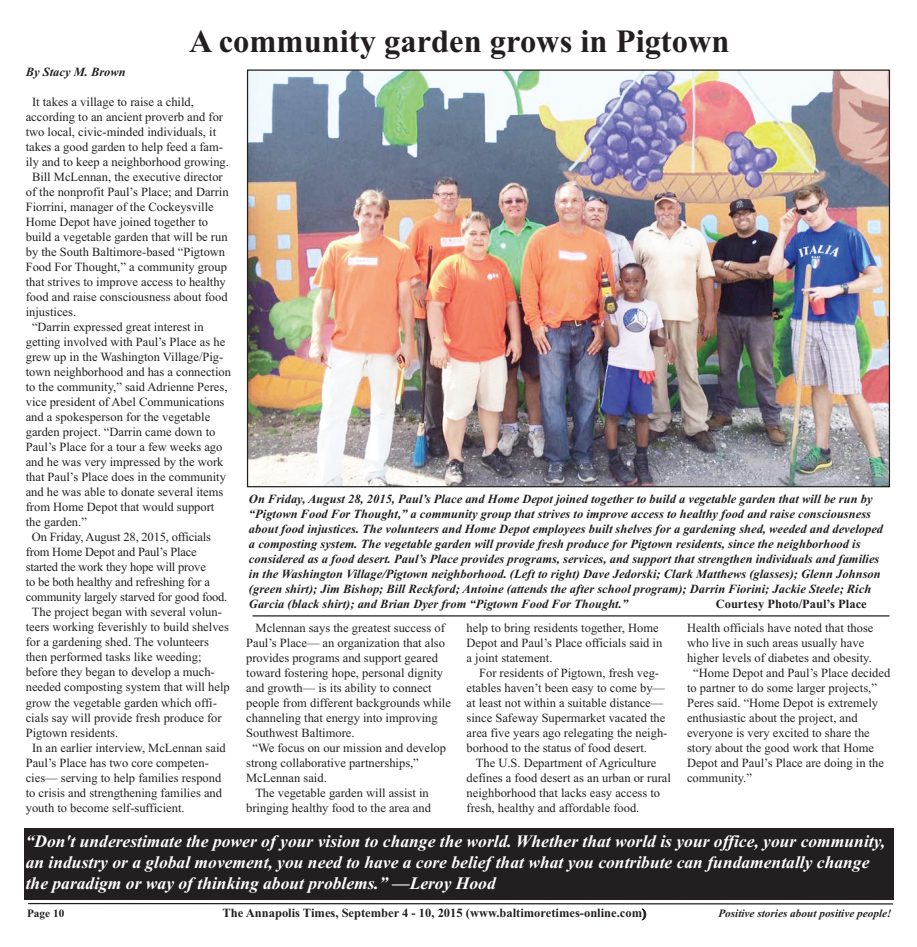
<style>
.page{position:relative;width:917px;height:947px;background:#fff}
.page>*{position:absolute;margin:0;border:0;box-sizing:border-box;transform-origin:0 0}
.t1{font:32.5px "Times New Roman PS Bold MT OTF";color:#231f20}
.t2{font:italic 700 17.5px/21px "Times New Roman";color:#fff}
.t3{font:12.5px "Times New Roman";color:#231f20}
.t4{font:italic 700 12.5px/15px "Times New Roman";color:#231f20}
.t5{font:700 12.5px "Times New Roman";color:#231f20}
.t6{font:12.5px "Times New Roman PS Bold MT OTF";color:#231f20}
.t7{font:italic 700 11.25px "Times New Roman";color:#231f20}
.t8{font:11.25px "Times New Roman PS Bold MT OTF";color:#231f20}
.s1{font-family:"Times New Roman PS Bold MT OTF";font-weight:400}
</style>
<div class="page">
<hr style="left:28px;top:903px;width:864px;height:1px;background:#231f20">
<img style="left:249px;top:71px;width:638px;height:414px">
<hr style="left:252px;top:615px;width:637px;height:1px;background:#231f20">
<div style="left:24px;top:828px;width:869px;height:71px;background:#231f20"></div>
<p class="t1" style="left:189px;top:30px;width:542px">A community garden grows in Pigtown</p>
<p class="t4" style="left:26px;top:66px;width:102px">By Stacy M. Brown</p>
<p class="t3" style="left:32px;top:98px;width:163px">It takes a village to raise a child,</p>
<p class="t3" style="left:26px;top:113px;width:199px">according to an ancient proverb and for</p>
<p class="t3" style="left:26px;top:128px;width:192px">two local, civic-minded individuals, it</p>
<p class="t3" style="left:26px;top:143px;width:199px">takes a good garden to help feed a fam-</p>
<p class="t3" style="left:26px;top:158px;width:205px">ily and to keep a neighborhood growing.</p>
<p class="t3" style="left:32px;top:173px;width:192px">Bill McLennan, the executive director</p>
<p class="t3" style="left:26px;top:188px;width:204px">of the nonprofit Paul’s Place; and Darrin</p>
<p class="t3" style="left:26px;top:203px;width:189px">Fiorrini, manager of the Cockeysville</p>
<p class="t3" style="left:26px;top:218px;width:184px">Home Depot have joined together to</p>
<p class="t3" style="left:26px;top:233px;width:203px">build a vegetable garden that will be run</p>
<p class="t3" style="left:26px;top:248px;width:201px">by the South Baltimore-based “Pigtown</p>
<p class="t3" style="left:26px;top:263px;width:203px">Food For Thought,” a community group</p>
<p class="t3" style="left:26px;top:278px;width:201px">that strives to improve access to healthy</p>
<p class="t3" style="left:26px;top:293px;width:203px">food and raise consciousness about food</p>
<p class="t3" style="left:26px;top:308px;width:52px">injustices.</p>
<p class="t3" style="left:32px;top:323px;width:173px">“Darrin expressed great interest in</p>
<p class="t3" style="left:26px;top:338px;width:201px">getting involved with Paul’s Place as he</p>
<p class="t3" style="left:26px;top:353px;width:199px">grew up in the Washington Village/Pig-</p>
<p class="t3" style="left:26px;top:368px;width:207px">town neighborhood and has a connection</p>
<p class="t3" style="left:26px;top:383px;width:203px">to the community,” said Adrienne Peres,</p>
<p class="t3" style="left:26px;top:398px;width:200px">vice president of Abel Communications</p>
<p class="t3" style="left:26px;top:413px;width:186px">and a spokesperson for the vegetable</p>
<p class="t3" style="left:26px;top:428px;width:191px">garden project. “Darrin came down to</p>
<p class="t3" style="left:26px;top:443px;width:198px">Paul’s Place for a tour a few weeks ago</p>
<p class="t3" style="left:26px;top:458px;width:199px">and he was very impressed by the work</p>
<p class="t3" style="left:26px;top:473px;width:201px">that Paul’s Place does in the community</p>
<p class="t3" style="left:26px;top:488px;width:199px">and he was able to donate several items</p>
<p class="t3" style="left:26px;top:503px;width:190px">from Home Depot that would support</p>
<p class="t3" style="left:26px;top:518px;width:63px">the garden.”</p>
<p class="t3" style="left:32px;top:533px;width:181px">On Friday, August 28, 2015, officials</p>
<p class="t3" style="left:26px;top:548px;width:172px">from Home Depot and Paul’s Place</p>
<p class="t3" style="left:26px;top:563px;width:182px">started the work they hope will prove</p>
<p class="t3" style="left:26px;top:578px;width:186px">to be both healthy and refreshing for a</p>
<p class="t3" style="left:26px;top:593px;width:203px">community largely starved for good food.</p>
<p class="t3" style="left:32px;top:608px;width:191px">The project began with several volun-</p>
<p class="t3" style="left:26px;top:623px;width:205px">teers working feverishly to build shelves</p>
<p class="t3" style="left:26px;top:638px;width:185px">for a gardening shed. The volunteers</p>
<p class="t3" style="left:26px;top:653px;width:177px">then performed tasks like weeding;</p>
<p class="t3" style="left:26px;top:668px;width:190px">before they began to develop a much-</p>
<p class="t3" style="left:26px;top:683px;width:205px">needed composting system that will help</p>
<p class="t3" style="left:26px;top:698px;width:193px">grow the vegetable garden which offi-</p>
<p class="t3" style="left:26px;top:713px;width:197px">cials say will provide fresh produce for</p>
<p class="t3" style="left:26px;top:728px;width:94px">Pigtown residents.</p>
<p class="t3" style="left:32px;top:743px;width:195px">In an earlier interview, McLennan said</p>
<p class="t3" style="left:26px;top:758px;width:184px">Paul’s Place has two core competen-</p>
<p class="t3" style="left:26px;top:773px;width:197px">cies— serving to help families respond</p>
<p class="t3" style="left:26px;top:788px;width:198px">to crisis and strengthening families and</p>
<p class="t3" style="left:26px;top:803px;width:160px">youth to become self-sufficient.</p>
<p class="t4" style="left:249px;top:492px;width:635px">On Friday, August 28, 2015, Paul’s Place and Home Depot joined together to build a vegetable garden that will be run by “Pigtown Food For Thought,” a community group that strives to improve access to healthy food and raise consciousness about food injustices. The volunteers and Home Depot employees built shelves for a gardening shed, weeded and developed a composting system. The vegetable garden will provide fresh produce for Pigtown residents, since the neighborhood is considered as a food desert. Paul’s Place provides programs, services, and support that strengthen individuals and families in the Washington Village/Pigtown neighborhood. (Left to right) Dave Jedorski; Clark Matthews (glasses); Glenn Johnson (green shirt); Jim Bishop; Bill Reckford; Antoine (attends the after school program); Darrin Fiorini; Jackie Steele; Rich Garcia (black shirt); and Brian Dyer from “Pigtown Food For Thought.”</p>
<p class="t6" style="left:715px;top:600px;width:152px">Courtesy Photo/Paul’s Place</p>
<p class="t3" style="left:255px;top:623px;width:191px">Mclennan says the greatest success of</p>
<p class="t3" style="left:246px;top:638px;width:200px">Paul’s Place— an organization that also</p>
<p class="t3" style="left:246px;top:653px;width:193px">provides programs and support geared</p>
<p class="t3" style="left:246px;top:668px;width:198px">toward fostering hope, personal dignity</p>
<p class="t3" style="left:246px;top:683px;width:187px">and growth— is its ability to connect</p>
<p class="t3" style="left:246px;top:698px;width:206px">people from different backgrounds while</p>
<p class="t3" style="left:246px;top:713px;width:193px">channeling that energy into improving</p>
<p class="t3" style="left:246px;top:728px;width:110px">Southwest Baltimore.</p>
<p class="t3" style="left:252px;top:743px;width:195px">“We focus on our mission and develop</p>
<p class="t3" style="left:246px;top:758px;width:174px">strong collaborative partnerships,”</p>
<p class="t3" style="left:246px;top:773px;width:82px">McLennan said.</p>
<p class="t3" style="left:255px;top:788px;width:175px">The vegetable garden will assist in</p>
<p class="t3" style="left:246px;top:803px;width:186px">bringing healthy food to the area and</p>
<p class="t3" style="left:466px;top:623px;width:193px">help to bring residents together, Home</p>
<p class="t3" style="left:466px;top:638px;width:197px">Depot and Paul’s Place officials said in</p>
<p class="t3" style="left:466px;top:653px;width:87px">a joint statement.</p>
<p class="t3" style="left:479px;top:668px;width:181px">For residents of Pigtown, fresh veg-</p>
<p class="t3" style="left:466px;top:683px;width:200px">etables haven’t been easy to come by—</p>
<p class="t3" style="left:466px;top:698px;width:198px">at least not within a suitable distance—</p>
<p class="t3" style="left:466px;top:713px;width:200px">since Safeway Supermarket vacated the</p>
<p class="t3" style="left:466px;top:728px;width:202px">area five years ago relegating the neigh-</p>
<p class="t3" style="left:466px;top:743px;width:182px">borhood to the status of food desert.</p>
<p class="t3" style="left:475px;top:758px;width:182px">The U.S. Department of Agriculture</p>
<p class="t3" style="left:466px;top:773px;width:206px">defines a food desert as an urban or rural</p>
<p class="t3" style="left:466px;top:788px;width:195px">neighborhood that lacks easy access to</p>
<p class="t3" style="left:466px;top:803px;width:174px">fresh, healthy and affordable food.</p>
<p class="t3" style="left:686px;top:623px;width:188px">Health officials have noted that those</p>
<p class="t3" style="left:686px;top:638px;width:179px">who live in such areas usually have</p>
<p class="t3" style="left:686px;top:653px;width:186px">higher levels of diabetes and obesity.</p>
<p class="t3" style="left:693px;top:668px;width:198px">“Home Depot and Paul’s Place decided</p>
<p class="t3" style="left:686px;top:683px;width:191px">to partner to do some larger projects,”</p>
<p class="t3" style="left:686px;top:698px;width:192px">Peres said. “Home Depot is extremely</p>
<p class="t3" style="left:686px;top:713px;width:172px">enthusiastic about the project, and</p>
<p class="t3" style="left:686px;top:728px;width:184px">everyone is very excited to share the</p>
<p class="t3" style="left:686px;top:743px;width:188px">story about the good work that Home</p>
<p class="t3" style="left:686px;top:758px;width:198px">Depot and Paul’s Place are doing in the</p>
<p class="t3" style="left:686px;top:773px;width:66px">community.”</p>
<p class="t2" style="left:26px;top:832px;width:860px">“Don't underestimate the power of your vision to change the world. Whether that world is your office, your community, an industry or a global movement, you need to have a core belief that what you contribute can fundamentally change the paradigm or way of thinking about problems.” —Leroy Hood</p>
<p class="t8" style="left:27px;top:910px;width:39px">Page 10</p>
<p class="t5" style="left:222px;top:909px;width:425px">The Annapolis Times, <span class="s1">September 4 - 10, 2015</span> (www.baltimoretimes-online.com)</p>
<p class="t7" style="left:718px;top:909px;width:175px">Positive stories about positive people!</p>
</div>
